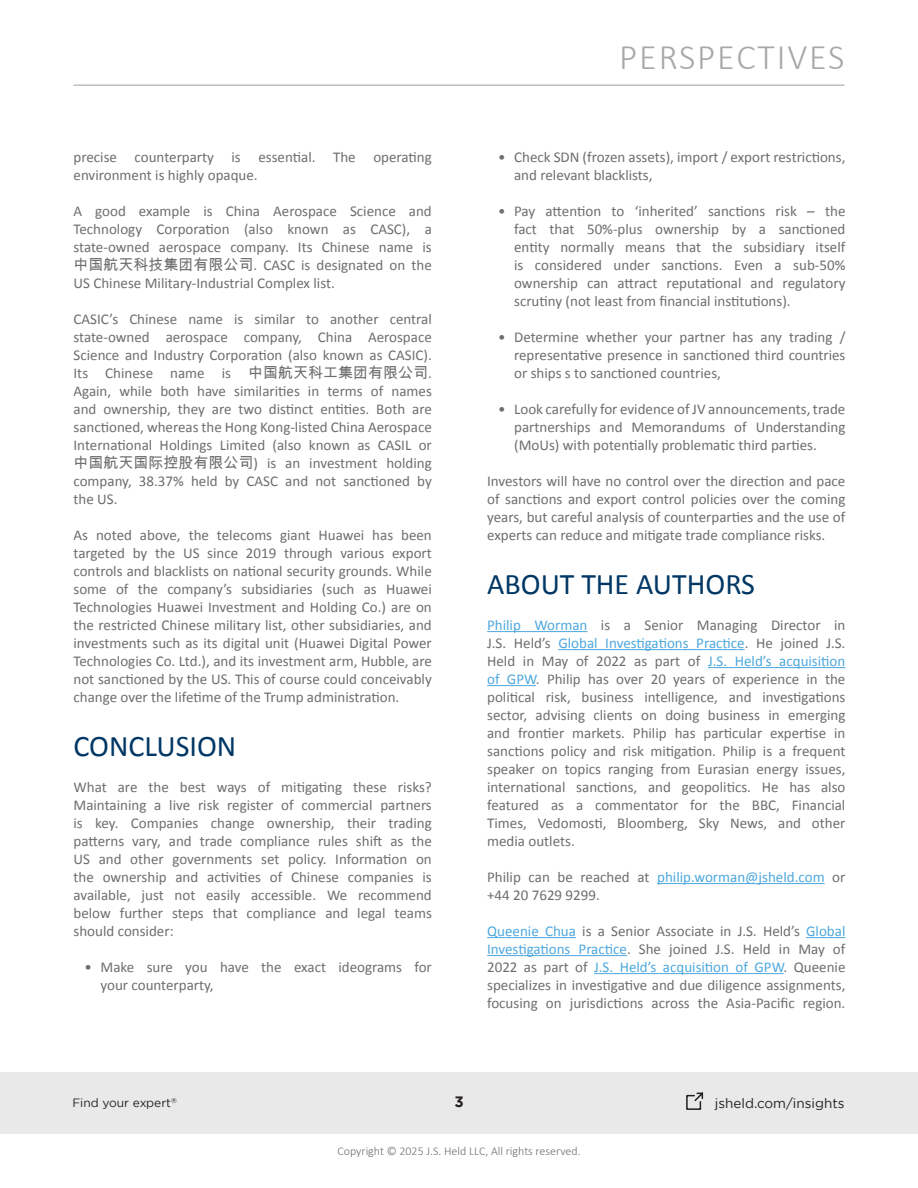
<style>
.page{position:relative;width:918px;height:1188px;background:#fff}
.page>*{position:absolute;margin:0;border:0;box-sizing:border-box;transform-origin:0 0}
.t1{font:300 36px "Calibri";letter-spacing:.05em;color:#a6a8aa}
.Main_Titles{font:30px "Calibri";color:#003764}
.Text_Styles{font:15px/18px "Calibri";color:#6d6e70;text-align:justify}
.t2{font:700 15px "Gotham";color:#231f20}
.t3{font:13.5px "Gotham";color:#231f20}
.t4{font:300 12px "Calibri";color:#6d6e70}
.t5{font:12px "Gotham";color:#241f21}
.t6{font:7.05px "Gotham";color:#241f21}
.s1{font-family:"Arial Unicode MS"}
.s2{color:#4da8dd}
</style>
<div class="page">
<div style="left:0;top:1072px;width:918px;height:62px;background:#e9e9e9"></div>
<hr style="left:74px;top:85px;width:770px;height:1px;background:#a6a8ab">
<svg style="left:686px;top:1092px;width:18px;height:18px"></svg>
<hr style="left:487px;top:631px;width:100px;height:1px;background:#4da8dd">
<hr style="left:558px;top:649px;width:187px;height:1px;background:#4da8dd">
<hr style="left:708px;top:667px;width:137px;height:1px;background:#4da8dd">
<hr style="left:487px;top:685px;width:49px;height:1px;background:#4da8dd">
<hr style="left:657px;top:883px;width:168px;height:1px;background:#4da8dd">
<hr style="left:487px;top:937px;width:89px;height:1px;background:#4da8dd">
<hr style="left:806px;top:937px;width:39px;height:1px;background:#4da8dd">
<hr style="left:487px;top:955px;width:140px;height:1px;background:#4da8dd">
<hr style="left:594px;top:973px;width:190px;height:1px;background:#4da8dd">
<p class="Text_Styles" style="left:74px;top:147px;width:360px">precise counterparty is essential. The operating environment is highly opaque.</p>
<p class="Text_Styles" style="left:74px;top:201px;width:360px">A good example is China Aerospace Science and Technology Corporation (also known as CASC), a state-owned aerospace company. Its Chinese name is<span class="s1">中国航天科技集团有限公司</span>. CASC is designated on the US Chinese Military-Industrial Complex list.</p>
<p class="Text_Styles" style="left:74px;top:309px;width:360px">CASIC’s Chinese name is similar to another central state-owned aerospace company, China Aerospace Science and Industry Corporation (also known as CASIC).<br>Its Chinese name is <span class="s1">中国航天科工集团有限公司</span>.<br>Again, while both have similarities in terms of names and ownership, they are two distinct entities. Both are sanctioned, whereas the Hong Kong-listed China Aerospace International Holdings Limited (also known as CASIL or<span class="s1">中国航天国际控股有限公司</span>) is an investment holding company, 38.37% held by CASC and not sanctioned by the US.</p>
<p class="Text_Styles" style="left:74px;top:525px;width:360px">As noted above, the telecoms giant Huawei has been targeted by the US since 2019 through various export controls and blacklists on national security grounds. While some of the company’s subsidiaries (such as Huawei Technologies Huawei Investment and Holding Co.) are on the restricted Chinese military list, other subsidiaries, and investments such as its digital unit (Huawei Digital Power Technologies Co. Ltd.), and its investment arm, Hubble, are not sanctioned by the US. This of course could conceivably change over the lifetime of the Trump administration.</p>
<p class="Main_Titles" style="left:74px;top:727px;width:164px">CONCLUSION</p>
<p class="Text_Styles" style="left:74px;top:777px;width:360px">What are the best ways of mitigating these risks?<br>Maintaining a live risk register of commercial partners is key. Companies change ownership, their trading patterns vary, and trade compliance rules shift as the US and other governments set policy. Information on the ownership and activities of Chinese companies is available, just not easily accessible. We recommend below further steps that compliance and legal teams should consider:</p>
<p class="Text_Styles" style="left:101px;top:957px;width:333px;text-indent:-16px">• Make sure you have the exact ideograms for your counterparty,</p>
<h1 class="t1" style="left:619px;top:35px;width:227px">PERSPECTIVES</h1>
<p class="Text_Styles" style="left:514px;top:147px;width:333px;text-indent:-16px">• Check SDN (frozen assets), import / export restrictions, and relevant blacklists,</p>
<p class="Text_Styles" style="left:514px;top:201px;width:333px;text-indent:-16px">• Pay attention to ‘inherited’ sanctions risk – the fact that 50%-plus ownership by a sanctioned entity normally means that the subsidiary itself is considered under sanctions. Even a sub-50% ownership can attract reputational and regulatory scrutiny (not least from financial institutions).</p>
<p class="Text_Styles" style="left:514px;top:327px;width:333px;text-indent:-16px">• Determine whether your partner has any trading / representative presence in sanctioned third countries or ships s to sanctioned countries,</p>
<p class="Text_Styles" style="left:514px;top:399px;width:333px;text-indent:-16px">• Look carefully for evidence of JV announcements, trade partnerships and Memorandums of Understanding (MoUs) with potentially problematic third parties.</p>
<p class="Text_Styles" style="left:487px;top:471px;width:360px">Investors will have no control over the direction and pace of sanctions and export control policies over the coming years, but careful analysis of counterparties and the use of experts can reduce and mitigate trade compliance risks.</p>
<p class="Main_Titles" style="left:487px;top:565px;width:269px">ABOUT THE AUTHORS</p>
<p class="Text_Styles" style="left:487px;top:615px;width:360px"><span class="s2">Philip Worman</span> is a Senior Managing Director in J.S. Held’s <span class="s2">Global Investigations Practice</span>. He joined J.S.<br>Held in May of 2022 as part of <span class="s2">J.S. Held’s acquisition of GPW</span>. Philip has over 20 years of experience in the political risk, business intelligence, and investigations sector, advising clients on doing business in emerging and frontier markets. Philip has particular expertise in sanctions policy and risk mitigation. Philip is a frequent speaker on topics ranging from Eurasian energy issues, international sanctions, and geopolitics. He has also featured as a commentator for the BBC, Financial Times, Vedomosti, Bloomberg, Sky News, and other media outlets.</p>
<p class="Text_Styles" style="left:487px;top:867px;width:360px">Philip can be reached at <span class="s2">philip.worman@jsheld.com</span> or +44 20 7629 9299.</p>
<p class="Text_Styles" style="left:487px;top:921px;width:360px"><span class="s2">Queenie Chua</span> is a Senior Associate in J.S. Held’s <span class="s2">Global Investigations Practice</span>. She joined J.S. Held in May of 2022 as part of <span class="s2">J.S. Held’s acquisition of GPW</span>. Queenie specializes in investigative and due diligence assignments, focusing on jurisdictions across the Asia-Pacific region.</p>
<p class="t5" style="left:72px;top:1096px;width:100px">Find your expert</p>
<p class="t2" style="left:454px;top:1093px;width:11px">3</p>
<p class="t3" style="left:715px;top:1095px;width:131px">jsheld.com/insights</p>
<p class="t6" style="left:171px;top:1096px;width:7px">®</p>
<p class="t4" style="left:337px;top:1144px;width:245px">Copyright © 2025 J.S. Held LLC, All rights reserved.</p>
</div>
